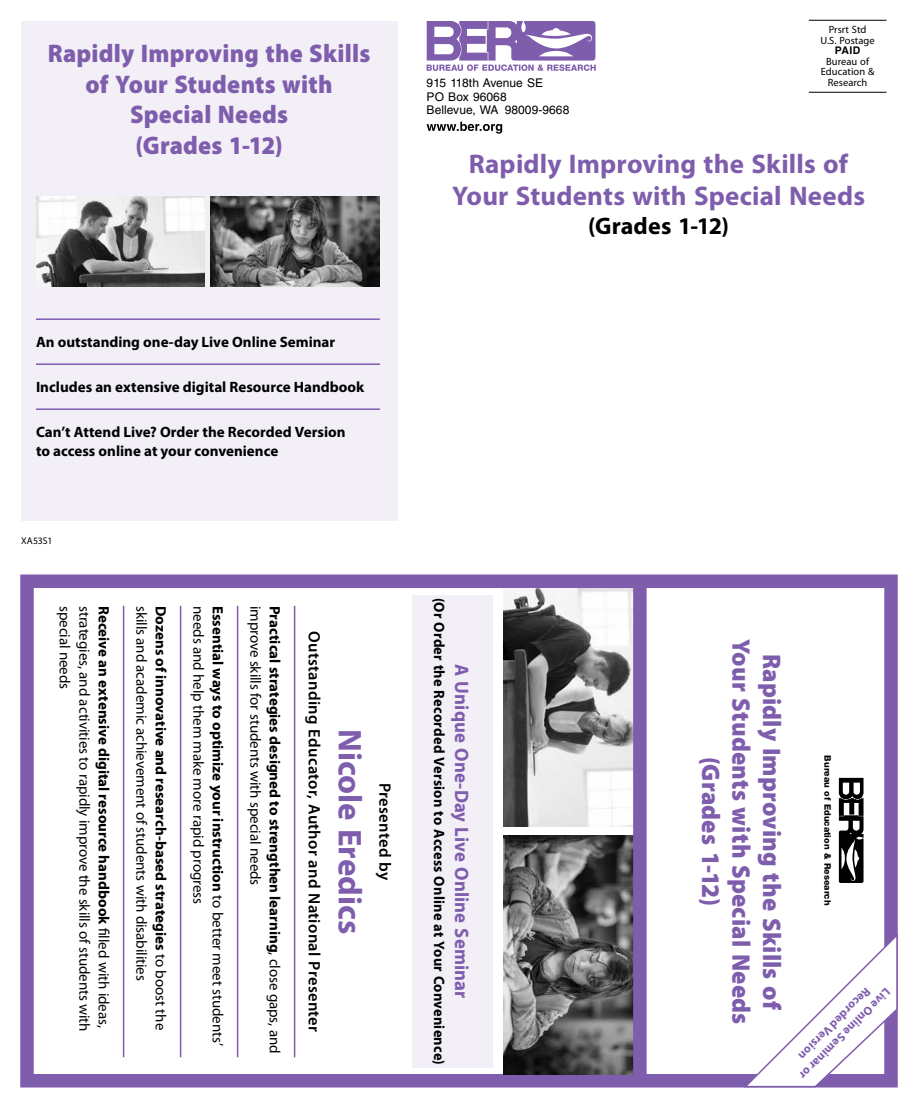
<style>
.page{position:relative;width:918px;height:1107px;background:#fff}
.page>*{position:absolute;margin:0;border:0;box-sizing:border-box;transform-origin:0 0}
.t1{font:700 33px "Myriad Pro";letter-spacing:-.005em;color:#7f5dad}
.t2{font:700 27px/32.4px "Myriad Pro";letter-spacing:.005em;color:#7f5dad;text-align:center}
.t3{font:900 25.5px/30.6px "Myriad Pro";letter-spacing:.01em;color:#7f5dad;text-align:center;scale:.95 1}
.t4{font:900 25.5px/30.6px "Myriad Pro";letter-spacing:.01em;color:#7f5dad;text-align:center;scale:.96 1}
.t5{font:700 24px "Myriad Pro";letter-spacing:.005em;color:#000}
.t6{font:700 19.5px "Myriad Pro";letter-spacing:.01em;color:#7f5dad;scale:.96 1}
.t7{font:600 16.5px "Myriad Pro";letter-spacing:.02em;color:#000}
.t8{font:700 15px/19.5px "Myriad Pro";color:#000}
.t9{font:15px "Myriad Pro";letter-spacing:-.005em;color:#000}
.t10{font:700 15px "Myriad Pro";color:#000;scale:.96 1}
.t11{font:12px/13.5px "Helvetica LT Std";letter-spacing:.005em;color:#000}
.t12{font:700 12px "Myriad Pro";color:#7f5dad}
.t13{font:10.5px/10.5px "Myriad Pro";letter-spacing:.005em;color:#000;text-align:center}
.t14{font:700 10.5px "Helvetica LT Std";color:#000}
.t15{font:9.75px "Myriad Pro";letter-spacing:-.005em;color:#000}
.t16{font:800 9px "Helvetica Neue LT Std";color:#000}
.s1{font-weight:400}
</style>
<div class="page">
<div style="left:21px;top:21px;width:376px;height:499px;background:#f2eff7"></div>
<hr style="left:809px;top:20px;width:78px;height:1px;background:#000">
<hr style="left:809px;top:92px;width:78px;height:1px;background:#000">
<svg style="left:427px;top:21px;width:169px;height:50px"></svg>
<svg style="left:427px;top:122px;width:75px;height:12px"></svg>
<hr style="left:36px;top:318px;width:344px;height:2px;background:#7f5dad">
<hr style="left:36px;top:363px;width:344px;height:2px;background:#7f5dad">
<hr style="left:36px;top:408px;width:344px;height:2px;background:#7f5dad">
<hr style="left:294px;top:606px;width:1px;height:451px;background:#7f5dad">
<hr style="left:237px;top:606px;width:1px;height:451px;background:#7f5dad">
<hr style="left:180px;top:606px;width:1px;height:451px;background:#7f5dad">
<hr style="left:123px;top:606px;width:1px;height:451px;background:#7f5dad">
<div style="left:20px;top:574px;width:878px;height:514px;border:14px solid #7f5dad"></div>
<svg style="left:839px;top:778px;width:25px;height:105px"></svg>
<img style="left:503px;top:588px;width:130px;height:239px">
<img style="left:503px;top:835px;width:130px;height:239px">
<div style="left:633px;top:579px;width:14px;height:504px;background:#7f5dad"></div>
<img style="left:36px;top:196px;width:169px;height:91px">
<img style="left:211px;top:196px;width:169px;height:91px">
<div style="left:412px;top:595px;width:81px;height:472px;background:#f2eff7"></div>
<svg style="left:742px;top:933px;width:156px;height:155px"></svg>
<h3 class="t3" style="left:48px;top:37px;width:341px">Rapidly Improving the Skills of Your Students with<br>Special Needs<br>(Grades 1-12)</h3>
<p class="t8" style="left:36px;top:332px;width:301px">An outstanding one-day Live Online Seminar</p>
<p class="t8" style="left:36px;top:377px;width:330px">Includes an extensive digital Resource Handbook</p>
<p class="t8" style="left:36px;top:422px;width:311px">Can’t Attend Live? Order the Recorded Version to access online at your convenience</p>
<p class="t15" style="left:21px;top:535px;width:33px">XA53S1</p>
<p class="t13" style="left:821px;top:24px;width:56px">Prsrt Std<br>U.S. Postage</p>
<p class="t14" style="left:835px;top:44px;width:27px">PAID</p>
<p class="t13" style="left:821px;top:56px;width:55px">Bureau of<br>Education &amp;</p>
<p class="t11" style="left:427px;top:76px;width:118px">915 118th Avenue SE</p>
<p class="t13" style="left:828px;top:77px;width:41px">Research</p>
<p class="t11" style="left:427px;top:90px;width:144px">PO Box 96068<br>Bellevue, WA 98009‑9668</p>
<h2 class="t2" style="left:452px;top:146px;width:415px">Rapidly Improving the Skills of<br>Your Students with Special Needs</h2>
<h3 class="t5" style="left:588px;top:210px;width:143px">(Grades 1-12)</h3>
<p class="t9" style="left:74px;top:606px;width:85px;rotate:90deg">special needs</p>
<p class="t9" style="left:94px;top:606px;width:427px;rotate:90deg">strategies, and activities to rapidly improve the skills of students with</p>
<p class="t8" style="left:114px;top:606px;width:424px;rotate:90deg">Receive an extensive digital resource handbook <span class="s1">filled with ideas,</span></p>
<p class="t9" style="left:151px;top:606px;width:376px;rotate:90deg">skills and academic achievement of students with disabilities</p>
<p class="t8" style="left:228px;top:606px;width:442px;rotate:90deg">Essential ways to optimize your instruction <span class="s1">to better meet students’</span></p>
<p class="t9" style="left:265px;top:606px;width:281px;rotate:90deg">improve skills for students with special needs</p>
<p class="t8" style="left:171px;top:606px;width:426px;rotate:90deg">Dozens of innovative and research-based strategies <span class="s1">to boost the</span></p>
<p class="t9" style="left:208px;top:606px;width:300px;rotate:90deg">needs and help them make more rapid progress</p>
<p class="t8" style="left:285px;top:606px;width:449px;rotate:90deg">Practical strategies designed to strengthen learning<span class="s1">, close gaps, and</span></p>
<p class="t10" style="left:449px;top:598px;width:488px;rotate:90deg">(Or Order the Recorded Version to Access Online at Your Convenience)</p>
<p class="t7" style="left:325px;top:631px;width:402px;rotate:90deg">Outstanding Educator, Author and National Presenter</p>
<h3 class="t4" style="left:788px;top:639px;width:403px;rotate:90deg">Rapidly Improving the Skills of<br>Your Students with Special Needs (Grades 1-12)</h3>
<h3 class="t6" style="left:475px;top:664px;width:350px;rotate:90deg">A Unique One-Day Live Online Seminar</h3>
<h1 class="t1" style="left:372px;top:729px;width:207px;rotate:90deg">Nicole Eredics</h1>
<p class="t7" style="left:395px;top:783px;width:99px;rotate:90deg">Presented by</p>
<p class="t16" style="left:833px;top:755px;width:151px;rotate:90deg">Bureau of Education &amp; Research</p>
<p class="t12" style="left:874px;top:995px;width:98px;rotate:135deg">Recorded Version</p>
<p class="t12" style="left:894px;top:996px;width:125px;rotate:135deg">Live Online Seminar or</p>
</div>
